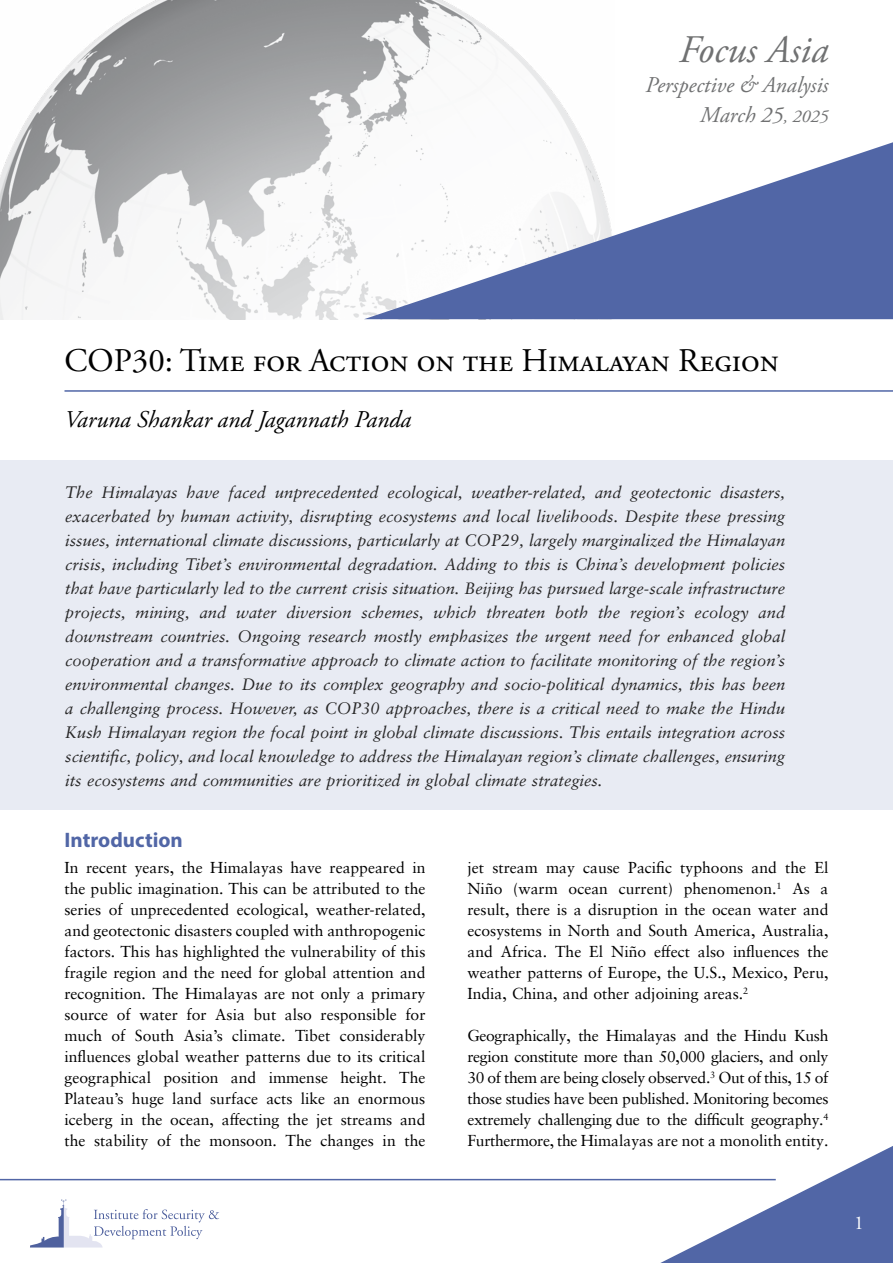
<style>
.page{position:relative;width:893px;height:1263px;background:#fff}
.page>*{position:absolute;margin:0;border:0;box-sizing:border-box;transform-origin:0 0}
.t1{font:italic 39px "Adobe Garamond Pro";color:#707172}
.t2{font:33px "Adobe Garamond Pro";color:#000}
.t3{font:italic 24px "Adobe Garamond Pro";color:#000}
.t4{font:italic 22.5px/30px "Adobe Garamond Pro";color:#707172;text-align:right}
.t5{font:700 21px "Myriad Pro";color:#5166a6}
.t6{font:19.5px "Adobe Garamond Pro";color:#fff}
.t7{font:italic 16.5px/24px "Sabon";color:#000;text-align:justify}
.t8{font:15.75px/21px "Sabon";color:#000;text-align:justify}
.s1{font-size:18px}
</style>
<div class="page">
<svg style="left:630px;top:1146px;width:263px;height:117px"></svg>
<hr style="left:0;top:1179px;width:776px;height:1px;background:#5166a6">
<img style="left:0;top:0;width:582px;height:319px">
<svg style="left:364px;top:138px;width:529px;height:181px"></svg>
<svg style="left:30px;top:1199px;width:189px;height:48px"></svg>
<hr style="left:64px;top:390px;width:829px;height:2px;background:#5066a7">
<div style="left:0;top:461px;width:893px;height:349px;background:#e5e8f2"></div>
<h1 class="t1" style="left:679px;top:26px;width:151px">Focus Asia</h1>
<h3 class="t4" style="left:646px;top:71px;width:184px">Perspective &amp; Analysis<br>March 25<span class="s1">, 2025</span></h3>
<h2 class="t2" style="left:64px;top:341px;width:716px">COP30: Time for Action on the Himalayan Region</h2>
<h3 class="t3" style="left:64px;top:405px;width:348px">Varuna Shankar and Jagannath Panda</h3>
<p class="t7" style="left:65px;top:479px;width:721px">The Himalayas have faced unprecedented ecological, weather-related, and geotectonic disasters, exacerbated by human activity, disrupting ecosystems and local livelihoods. Despite these pressing issues, international climate discussions, particularly at COP29, largely marginalized the Himalayan crisis, including Tibet’s environmental degradation. Adding to this is China’s development policies that have particularly led to the current crisis situation. Beijing has pursued large-scale infrastructure projects, mining, and water diversion schemes, which threaten both the region’s ecology and downstream countries. Ongoing research mostly emphasizes the urgent need for enhanced global cooperation and a transformative approach to climate action to facilitate monitoring of the region’s environmental changes. Due to its complex geography and socio-political dynamics, this has been a challenging process. However, as COP30 approaches, there is a critical need to make the Hindu Kush Himalayan region the focal point in global climate discussions. This entails integration across scientific, policy, and local knowledge to address the Himalayan region’s climate challenges, ensuring its ecosystems and communities are prioritized in global climate strategies.</p>
<h3 class="t5" style="left:64px;top:826px;width:120px">Introduction</h3>
<p class="t8" style="left:64px;top:857px;width:362px">In recent years, the Himalayas have reappeared in the public imagination. This can be attributed to the series of unprecedented ecological, weather-related, and geotectonic disasters coupled with anthropogenic factors. This has highlighted the vulnerability of this fragile region and the need for global attention and recognition. The Himalayas are not only a primary source of water for Asia but also responsible for much of South Asia’s climate. Tibet considerably influences global weather patterns due to its critical geographical position and immense height. The Plateau’s huge land surface acts like an enormous iceberg in the ocean, affecting the jet streams and the stability of the monsoon. The changes in the</p>
<p class="t8" style="left:467px;top:857px;width:362px">jet stream may cause Pacific typhoons and the El Niño (warm ocean current) phenomenon.<sup>1</sup> As a result, there is a disruption in the ocean water and ecosystems in North and South America, Australia, and Africa. The El Niño effect also influences the weather patterns of Europe, the U.S., Mexico, Peru, India, China, and other adjoining areas.<sup>2</sup></p>
<p class="t8" style="left:467px;top:1025px;width:362px">Geographically, the Himalayas and the Hindu Kush region constitute more than 50,000 glaciers, and only 30 of them are being closely observed.<sup>3</sup> Out of this, 15 of those studies have been published. Monitoring becomes extremely challenging due to the difficult geography.<sup>4<br></sup>Furthermore, the Himalayas are not a monolith entity.</p>
<p class="t6" style="left:854px;top:1211px;width:11px">1</p>
</div>
